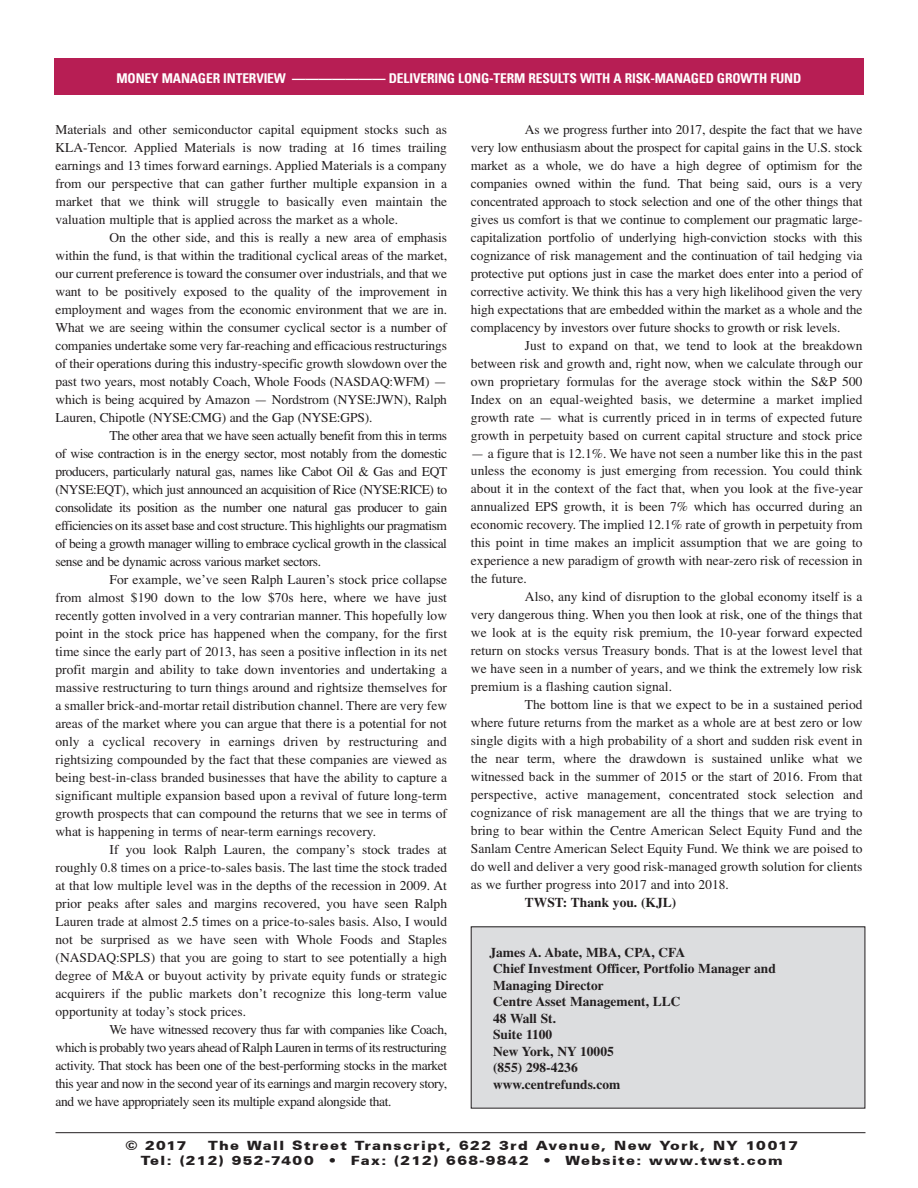
<style>
.page{position:relative;width:918px;height:1188px;background:#fff}
.page>*{position:absolute;margin:0;border:0;box-sizing:border-box;transform-origin:0 0}
.Regular_Pullquote{font:13.5px/18px "Times";color:#231f20;text-align:justify}
.Regular_Pullquote-2{font:700 13.5px "Times";color:#231f20}
.t1{font:700 condensed 13.5px "Univers LT";letter-spacing:-.01em;color:#fff}
.bio{font:900 12.75px "Univers CE";letter-spacing:.09em;color:#231f20;scale:1.15 1}
</style>
<div class="page">
<div style="left:54px;top:58px;width:810px;height:36px;background:#b71e54"></div>
<div style="left:471px;top:927px;width:394px;height:181px;background:#dcdddf"></div>
<hr style="left:56px;top:1132px;width:810px;height:1px;background:#231f20">
<p class="t1" style="left:117px;top:70px;width:686px">MONEY MANAGER INTERVIEW ——————— DELIVERING LONG-TERM RESULTS WITH A RISK-MANAGED GROWTH FUND</p>
<p class="Regular_Pullquote" style="left:56px;top:121px;width:393px">Materials and other semiconductor capital equipment stocks such as KLA-Tencor. Applied Materials is now trading at 16 times trailing earnings and 13 times forward earnings. Applied Materials is a company from our perspective that can gather further multiple expansion in a market that we think will struggle to basically even maintain the valuation multiple that is applied across the market as a whole.</p>
<p class="Regular_Pullquote" style="left:56px;top:229px;width:393px;text-indent:54px">On the other side, and this is really a new area of emphasis within the fund, is that within the traditional cyclical areas of the market, our current preference is toward the consumer over industrials, and that we want to be positively exposed to the quality of the improvement in employment and wages from the economic environment that we are in.<br>What we are seeing within the consumer cyclical sector is a number of companies undertake some very far-reaching and efficacious restructurings of their operations during this industry-specific growth slowdown over the past two years, most notably Coach, Whole Foods (NASDAQ:WFM) — which is being acquired by Amazon — Nordstrom (NYSE:JWN), Ralph Lauren, Chipotle (NYSE:CMG) and the Gap (NYSE:GPS).</p>
<p class="Regular_Pullquote" style="left:56px;top:427px;width:393px;text-indent:54px">The other area that we have seen actually benefit from this in terms of wise contraction is in the energy sector, most notably from the domestic producers, particularly natural gas, names like Cabot Oil &amp; Gas and EQT (NYSE:EQT), which just announced an acquisition of Rice (NYSE:RICE) to consolidate its position as the number one natural gas producer to gain efficiencies on its asset base and cost structure. This highlights our pragmatism of being a growth manager willing to embrace cyclical growth in the classical sense and be dynamic across various market sectors.</p>
<p class="Regular_Pullquote" style="left:56px;top:571px;width:393px;text-indent:54px">For example, we’ve seen Ralph Lauren’s stock price collapse from almost $190 down to the low $70s here, where we have just recently gotten involved in a very contrarian manner. This hopefully low point in the stock price has happened when the company, for the first time since the early part of 2013, has seen a positive inflection in its net profit margin and ability to take down inventories and undertaking a massive restructuring to turn things around and rightsize themselves for a smaller brick-and-mortar retail distribution channel. There are very few areas of the market where you can argue that there is a potential for not only a cyclical recovery in earnings driven by restructuring and rightsizing compounded by the fact that these companies are viewed as being best-in-class branded businesses that have the ability to capture a significant multiple expansion based upon a revival of future long-term growth prospects that can compound the returns that we see in terms of what is happening in terms of near-term earnings recovery.</p>
<p class="Regular_Pullquote" style="left:56px;top:841px;width:393px;text-indent:54px">If you look Ralph Lauren, the company’s stock trades at roughly 0.8 times on a price-to-sales basis. The last time the stock traded at that low multiple level was in the depths of the recession in 2009. At prior peaks after sales and margins recovered, you have seen Ralph Lauren trade at almost 2.5 times on a price-to-sales basis. Also, I would not be surprised as we have seen with Whole Foods and Staples (NASDAQ:SPLS) that you are going to start to see potentially a high degree of M&amp;A or buyout activity by private equity funds or strategic acquirers if the public markets don’t recognize this long-term value opportunity at today’s stock prices.</p>
<p class="Regular_Pullquote" style="left:56px;top:1021px;width:393px;text-indent:54px">We have witnessed recovery thus far with companies like Coach, which is probably two years ahead of Ralph Lauren in terms of its restructuring activity. That stock has been one of the best-performing stocks in the market this year and now in the second year of its earnings and margin recovery story, and we have appropriately seen its multiple expand alongside that.</p>
<p class="Regular_Pullquote" style="left:471px;top:121px;width:393px;text-indent:54px">As we progress further into 2017, despite the fact that we have very low enthusiasm about the prospect for capital gains in the U.S. stock market as a whole, we do have a high degree of optimism for the companies owned within the fund. That being said, ours is a very concentrated approach to stock selection and one of the other things that gives us comfort is that we continue to complement our pragmatic large&shy;capitalization portfolio of underlying high-conviction stocks with this cognizance of risk management and the continuation of tail hedging via protective put options just in case the market does enter into a period of corrective activity. We think this has a very high likelihood given the very high expectations that are embedded within the market as a whole and the complacency by investors over future shocks to growth or risk levels.</p>
<p class="Regular_Pullquote" style="left:471px;top:337px;width:393px;text-indent:54px">Just to expand on that, we tend to look at the breakdown between risk and growth and, right now, when we calculate through our own proprietary formulas for the average stock within the S&amp;P 500<br>Index on an equal-weighted basis, we determine a market implied growth rate — what is currently priced in in terms of expected future growth in perpetuity based on current capital structure and stock price</p>
<p class="Regular_Pullquote" style="left:471px;top:445px;width:393px">— a figure that is 12.1%. We have not seen a number like this in the past unless the economy is just emerging from recession. You could think about it in the context of the fact that, when you look at the five-year annualized EPS growth, it is been 7% which has occurred during an economic recovery. The implied 12.1% rate of growth in perpetuity from this point in time makes an implicit assumption that we are going to experience a new paradigm of growth with near-zero risk of recession in the future.</p>
<p class="Regular_Pullquote" style="left:471px;top:589px;width:393px;text-indent:54px">Also, any kind of disruption to the global economy itself is a very dangerous thing. When you then look at risk, one of the things that we look at is the equity risk premium, the 10-year forward expected return on stocks versus Treasury bonds. That is at the lowest level that we have seen in a number of years, and we think the extremely low risk premium is a flashing caution signal.</p>
<p class="Regular_Pullquote" style="left:471px;top:697px;width:393px;text-indent:54px">The bottom line is that we expect to be in a sustained period where future returns from the market as a whole are at best zero or low single digits with a high probability of a short and sudden risk event in the near term, where the drawdown is sustained unlike what we witnessed back in the summer of 2015 or the start of 2016. From that perspective, active management, concentrated stock selection and cognizance of risk management are all the things that we are trying to bring to bear within the Centre American Select Equity Fund and the Sanlam Centre American Select Equity Fund. We think we are poised to do well and deliver a very good risk-managed growth solution for clients as we further progress into 2017 and into 2018.</p>
<p class="Regular_Pullquote-2" style="left:525px;top:894px;width:153px">TWST: Thank you. (KJL)</p>
<p class="Regular_Pullquote-2" style="left:489px;top:943px;width:197px">James A. Abate, MBA, CPA, CFA</p>
<p class="Regular_Pullquote-2" style="left:493px;top:960px;width:284px">Chief Investment Officer, Portfolio Manager and</p>
<p class="Regular_Pullquote-2" style="left:493px;top:976px;width:112px">Managing Director</p>
<p class="Regular_Pullquote-2" style="left:493px;top:993px;width:189px">Centre Asset Management, LLC</p>
<p class="Regular_Pullquote-2" style="left:493px;top:1009px;width:65px">48 Wall St.</p>
<p class="Regular_Pullquote-2" style="left:493px;top:1026px;width:61px">Suite 1100</p>
<p class="Regular_Pullquote-2" style="left:493px;top:1042px;width:122px">New York, NY 10005</p>
<p class="Regular_Pullquote-2" style="left:493px;top:1059px;width:86px">(855) 298-4236</p>
<p class="Regular_Pullquote-2" style="left:493px;top:1075px;width:129px">www.centrefunds.com</p>
<p class="bio" style="left:125px;top:1138px;width:55px">© 2017</p>
<p class="bio" style="left:208px;top:1138px;width:515px">The Wall Street Transcript, 622 3rd Avenue, New York, NY 10017</p>
<p class="bio" style="left:141px;top:1153px;width:560px">Tel: (212) 952-7400 • Fax: (212) 668-9842 • Website: www.twst.com</p>
</div>
